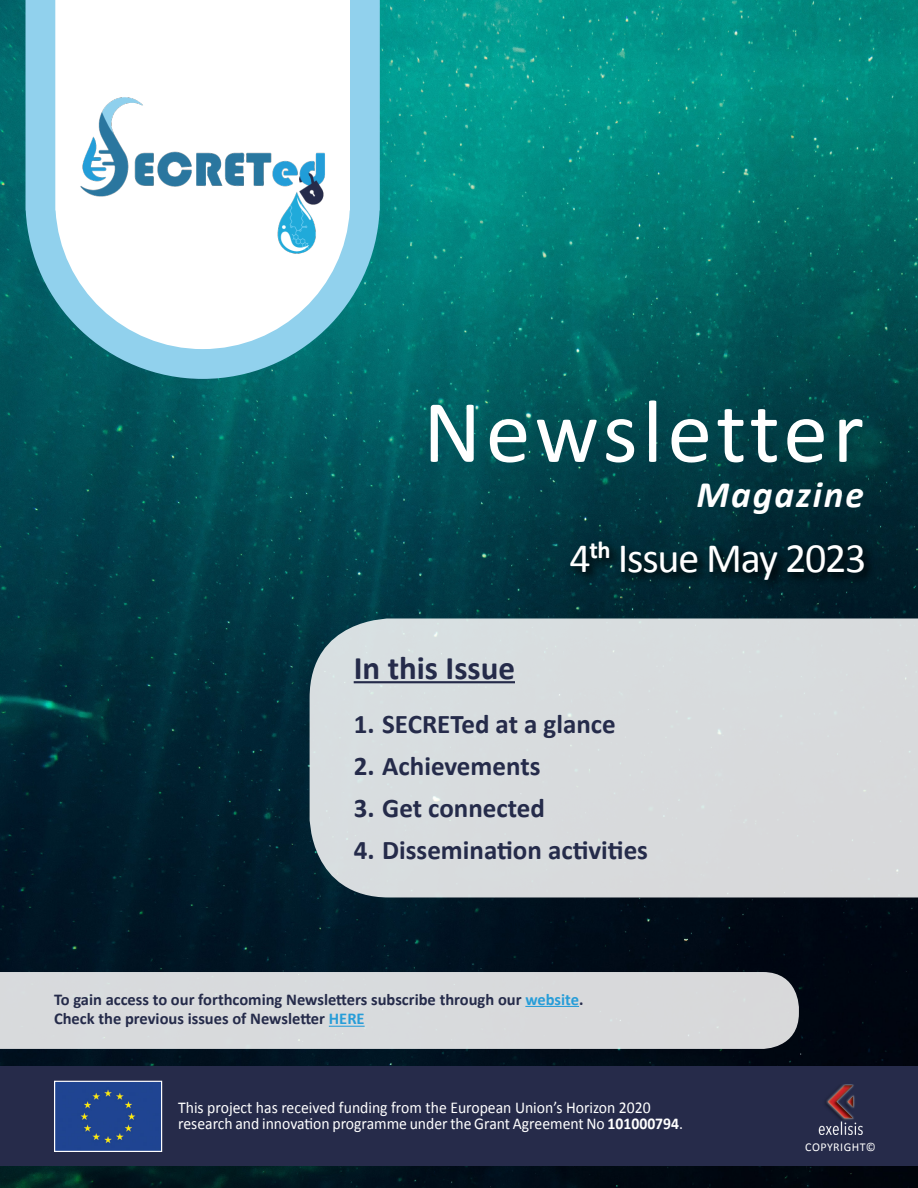
<style>
.page{position:relative;width:918px;height:1188px;background:#fff}
.page>*{position:absolute;margin:0;border:0;box-sizing:border-box;transform-origin:0 0}
.t1{font:90px "Calibri";letter-spacing:.045em;color:#fff}
.t2{font:42px "Calibri";letter-spacing:-.03em;color:#fff}
.t3{font:italic 700 37.5px "Calibri";letter-spacing:.05em;color:#fff}
.t4{font:700 33px "Calibri";color:#252b4a}
.t5{font:700 27px "Calibri";color:#252b4a}
.t6{font:16.5px/16.5px "Calibri";color:#fff;scale:.95 1}
.t7{font:700 16.5px/19.8px "Calibri";color:#252b4a}
.t8{font:12px "Calibri";letter-spacing:.04em;color:#fff}
.s1{color:#279dd8}
.s2{font-weight:700}
</style>
<div class="page">
<img style="left:0;top:0;width:918px;height:1188px">
<svg style="left:26px;top:0;width:354px;height:379px;background:#5caabc"></svg>
<svg style="left:55px;top:0;width:295px;height:349px"></svg>
<img style="left:75px;top:94px;width:256px;height:162px">
<div style="left:310px;top:618px;width:608px;height:279px;background:#d8dbdd"></div>
<div style="left:0;top:1066px;width:918px;height:100px;background:#262b4a"></div>
<div style="left:56px;top:1083px;width:104px;height:67px;background:#1f4492"></div>
<div style="left:54px;top:1081px;width:108px;height:71px;border:1px solid #fff"></div>
<svg style="left:568px;top:538px;width:308px;height:54px;background:#00202a"></svg>
<hr style="left:354px;top:681px;width:161px;height:2px;background:#252b4a">
<div style="left:0;top:972px;width:799px;height:77px;background:#d8dadc"></div>
<hr style="left:525px;top:1006px;width:54px;height:1px;background:#279dd8">
<hr style="left:329px;top:1026px;width:36px;height:1px;background:#279dd8">
<img style="left:818px;top:1084px;width:45px;height:51px">
<h1 class="t1" style="left:423px;top:375px;width:442px">Newsletter</h1>
<h3 class="t3" style="left:696px;top:470px;width:169px">Magazine</h3>
<h2 class="t2" style="left:570px;top:532px;width:298px">4<sup>th</sup> Issue May 2023</h2>
<h3 class="t4" style="left:354px;top:646px;width:163px">In this Issue</h3>
<h3 class="t5" style="left:354px;top:707px;width:264px">1. SECRETed at a glance</h3>
<h3 class="t5" style="left:354px;top:749px;width:188px">2. Achievements</h3>
<h3 class="t5" style="left:354px;top:791px;width:193px">3. Get connected</h3>
<h3 class="t5" style="left:354px;top:833px;width:296px">4. Dissemination activities</h3>
<p class="t7" style="left:54px;top:989px;width:531px">To gain access to our forthcoming Newsletters subscribe through our <span class="s1">website</span>.<br>Check the previous issues of Newsletter <span class="s1">HERE</span></p>
<p class="t6" style="left:178px;top:1099px;width:533px">This project has received funding from the European Union’s Horizon 2020 research and innovation programme under the Grant Agreement No <span class="s2">101000794</span>.</p>
<p class="t8" style="left:805px;top:1139px;width:72px">COPYRIGHT©</p>
</div>
